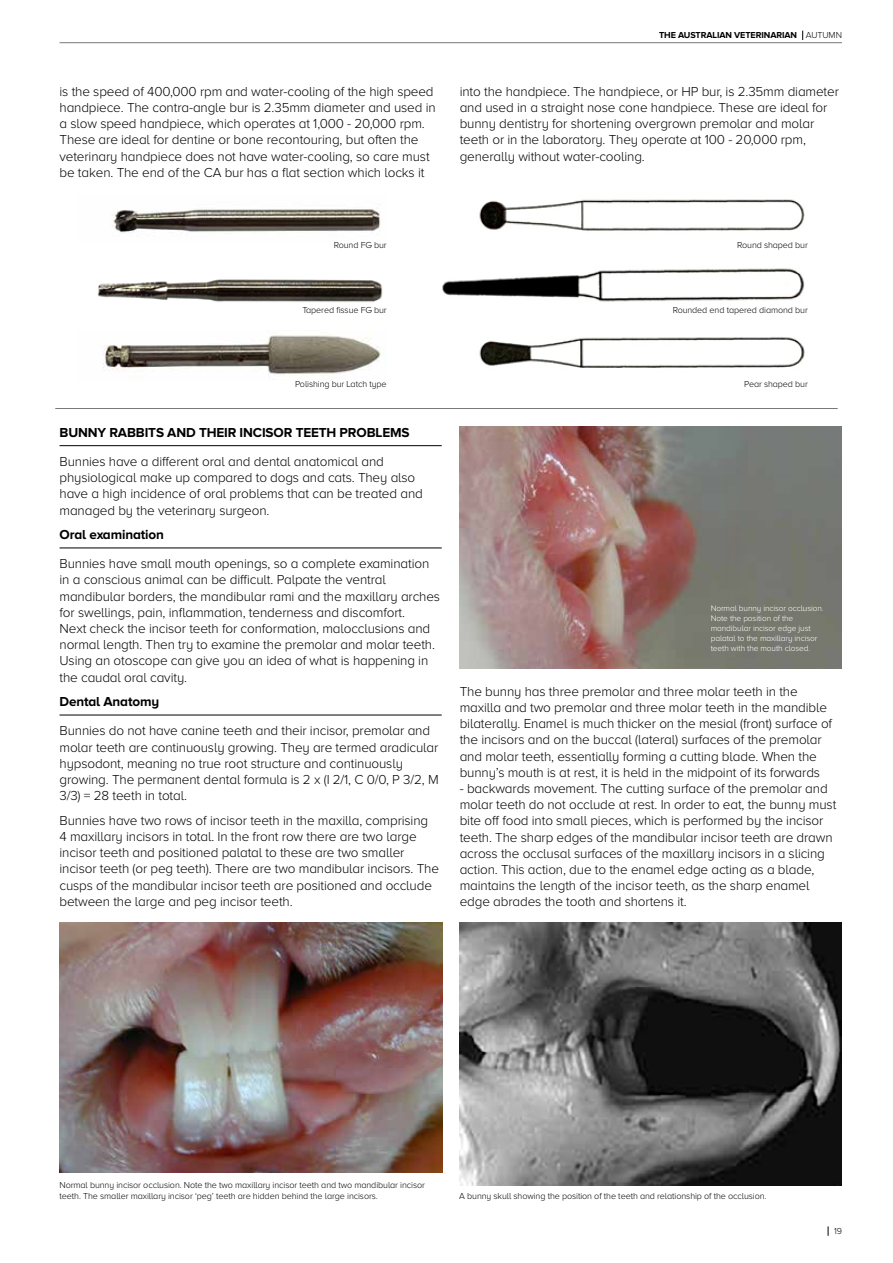
<style>
.page{position:relative;width:893px;height:1263px;background:#fff}
.page>*{position:absolute;margin:0;border:0;box-sizing:border-box;transform-origin:0 0}
.t1{font:300 13.5px/16.2px "Proxima Nova A";letter-spacing:-.01em;color:#000}
.t2{font:700 13.5px "Proxima Nova A";letter-spacing:-.01em;color:#000}
.t3{font:300 9px/10.8px "Proxima Nova A";letter-spacing:-.01em;color:#000}
.t4{font:700 9px "Proxima Nova A";letter-spacing:-.01em;color:#000}
.t5{font:300 8.4px/10.1px "Proxima Nova A";letter-spacing:-.01em;color:#fff}
.s1{font-weight:300}
</style>
<div class="page">
<hr style="left:60px;top:42px;width:782px;height:1px;background:#77787b">
<hr style="left:55px;top:408px;width:783px;height:1px;background:#77787b">
<img style="left:103px;top:334px;width:278px;height:40px">
<img style="left:112px;top:208px;width:269px;height:25px">
<img style="left:98px;top:279px;width:285px;height:23px">
<img style="left:479px;top:337px;width:326px;height:31px">
<img style="left:479px;top:199px;width:326px;height:32px">
<img style="left:442px;top:268px;width:363px;height:34px">
<hr style="left:60px;top:445px;width:382px;height:1px;background:#000">
<hr style="left:60px;top:548px;width:382px;height:1px;background:#000">
<hr style="left:60px;top:715px;width:382px;height:1px;background:#000">
<img style="left:60px;top:923px;width:382px;height:249px">
<img style="left:460px;top:923px;width:382px;height:262px">
<img style="left:460px;top:426px;width:264px;height:242px">
<div style="left:724px;top:426px;width:118px;height:242px;background:#767871"></div>
<p class="t4" style="left:659px;top:30px;width:184px">THE AUSTRALIAN VETERINARIAN <span class="s1">AUTUMN</span></p>
<p class="t1" style="left:60px;top:83px;width:378px">is the speed of 400,000 rpm and water-cooling of the high speed handpiece. The contra-angle bur is 2.35mm diameter and used in a slow speed handpiece, which operates at 1,000 - 20,000 rpm.<br>These are ideal for dentine or bone recontouring, but often the veterinary handpiece does not have water-cooling, so care must be taken. The end of the CA bur has a flat section which locks it</p>
<p class="t1" style="left:460px;top:83px;width:381px">into the handpiece. The handpiece, or HP bur, is 2.35mm diameter and used in a straight nose cone handpiece. These are ideal for bunny dentistry for shortening overgrown premolar and molar teeth or in the laboratory. They operate at 100 - 20,000 rpm, generally without water-cooling.</p>
<p class="t3" style="left:334px;top:239px;width:54px">Round FG bur</p>
<p class="t3" style="left:302px;top:304px;width:86px">Tapered fissue FG bur</p>
<p class="t3" style="left:737px;top:239px;width:72px">Round shaped bur</p>
<p class="t3" style="left:673px;top:304px;width:137px">Rounded end tapered diamond bur</p>
<p class="t3" style="left:295px;top:379px;width:93px">Polishing bur Latch type</p>
<p class="t2" style="left:60px;top:425px;width:352px">BUNNY RABBITS AND THEIR INCISOR TEETH PROBLEMS</p>
<p class="t1" style="left:60px;top:453px;width:365px">Bunnies have a different oral and dental anatomical and physiological make up compared to dogs and cats. They also have a high incidence of oral problems that can be treated and managed by the veterinary surgeon.</p>
<p class="t2" style="left:60px;top:527px;width:106px">Oral examination</p>
<p class="t1" style="left:60px;top:555px;width:382px">Bunnies have small mouth openings, so a complete examination in a conscious animal can be difficult. Palpate the ventral mandibular borders, the mandibular rami and the maxillary arches for swellings, pain, inflammation, tenderness and discomfort.<br>Next check the incisor teeth for conformation, malocclusions and normal length. Then try to examine the premolar and molar teeth.<br>Using an otoscope can give you an idea of what is happening in the caudal oral cavity.</p>
<p class="t2" style="left:60px;top:694px;width:101px">Dental Anatomy</p>
<p class="t1" style="left:60px;top:722px;width:381px">Bunnies do not have canine teeth and their incisor, premolar and molar teeth are continuously growing. They are termed aradicular hypsodont, meaning no true root structure and continuously growing. The permanent dental formula is 2 x (I 2/1, C 0/0, P 3/2, M 3/3) = 28 teeth in total.</p>
<p class="t1" style="left:60px;top:812px;width:381px">Bunnies have two rows of incisor teeth in the maxilla, comprising<br>4 maxillary incisors in total. In the front row there are two large incisor teeth and positioned palatal to these are two smaller incisor teeth (or peg teeth). There are two mandibular incisors. The cusps of the mandibular incisor teeth are positioned and occlude between the large and peg incisor teeth.</p>
<p class="t3" style="left:744px;top:379px;width:65px">Pear shaped bur</p>
<p class="t5" style="left:711px;top:603px;width:115px">Normal bunny incisor occlusion.<br>Note the position of the mandibular incisor edge just palatal to the maxillary incisor teeth with the mouth closed.</p>
<p class="t1" style="left:460px;top:683px;width:374px">The bunny has three premolar and three molar teeth in the maxilla and two premolar and three molar teeth in the mandible bilaterally. Enamel is much thicker on the mesial (front) surface of the incisors and on the buccal (lateral) surfaces of the premolar and molar teeth, essentially forming a cutting blade. When the bunny’s mouth is at rest, it is held in the midpoint of its forwards</p>
<p class="t1" style="left:460px;top:780px;width:378px">- backwards movement. The cutting surface of the premolar and molar teeth do not occlude at rest. In order to eat, the bunny must bite off food into small pieces, which is performed by the incisor teeth. The sharp edges of the mandibular incisor teeth are drawn across the occlusal surfaces of the maxillary incisors in a slicing action. This action, due to the enamel edge acting as a blade, maintains the length of the incisor teeth, as the sharp enamel edge abrades the tooth and shortens it.</p>
<p class="t3" style="left:60px;top:1180px;width:367px">Normal bunny incisor occlusion. Note the two maxillary incisor teeth and two mandibular incisor teeth. The smaller maxillary incisor ‘peg’ teeth are hidden behind the large incisors.</p>
<p class="t3" style="left:459px;top:1191px;width:309px">A bunny skull showing the position of the teeth and relationship of the occlusion.</p>
<p class="t3" style="left:834px;top:1226px;width:9px">19</p>
</div>
